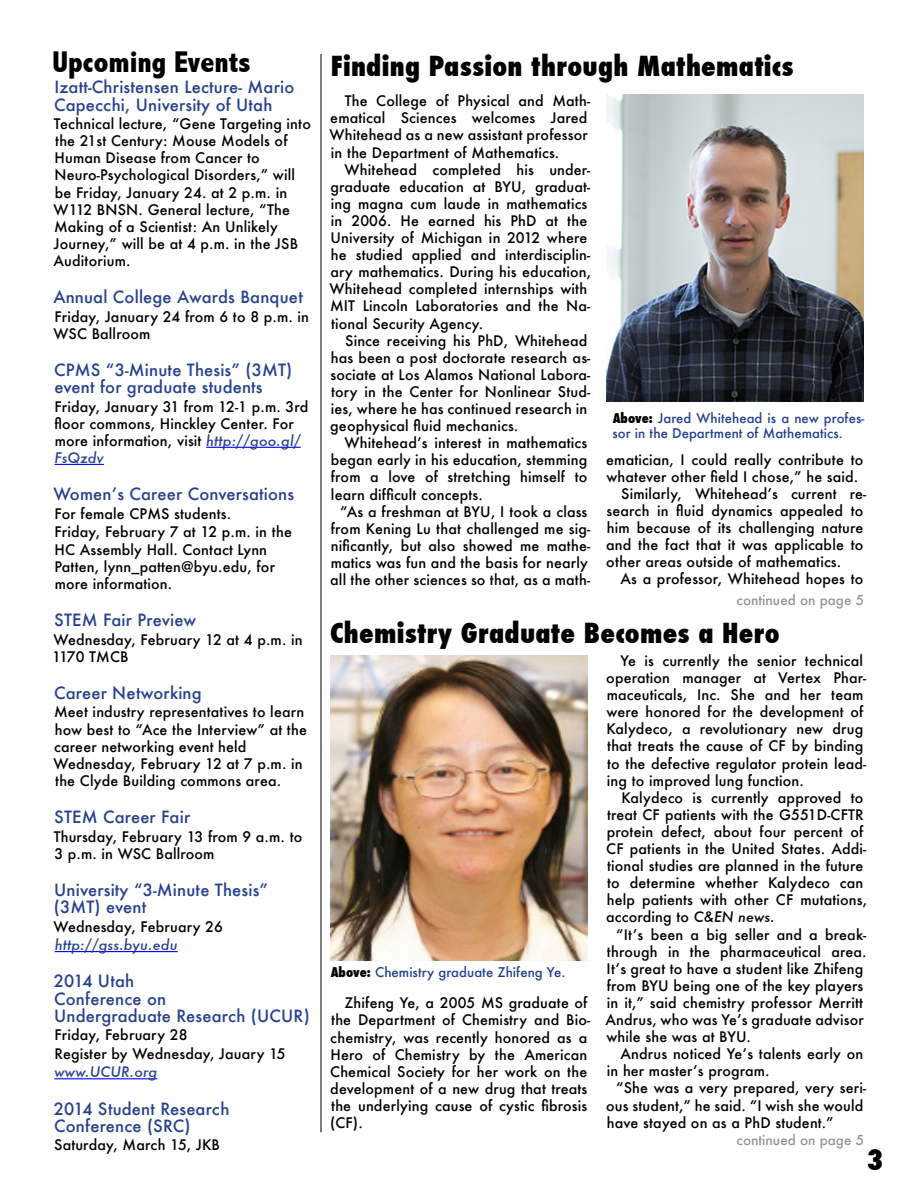
<style>
.page{position:relative;width:918px;height:1188px;background:#fff}
.page>*{position:absolute;margin:0;border:0;box-sizing:border-box;transform-origin:0 0}
.t1{font:800 condensed 30px "Abadi";color:#000}
.t2{font:800 condensed 27.75px "Futura";color:#000}
.t3{font:800 condensed 27px "Futura";letter-spacing:.01em;color:#000}
.t4{font:500 16.5px/17.1px "Futura";letter-spacing:.01em;color:#25408f}
.t5{font:500 14.25px/17.1px "Futura";letter-spacing:.01em;color:#000}
.t6{font:italic 500 14.25px "Futura";letter-spacing:.01em;color:#25408f}
.t7{font:500 13.5px "Futura";color:#939598}
.t8{font:500 13.2px/15.8px "Futura";letter-spacing:.005em;color:#25408f}
.s1{font-style:italic;color:#25408f}
.s2{font-weight:800;font-stretch:condensed;color:#000}
.s3{font-style:italic}
</style>
<div class="page">
<hr style="left:321px;top:54px;width:1px;height:1078px;background:#000">
<img style="left:606px;top:94px;width:258px;height:308px">
<hr style="left:206px;top:447px;width:95px;height:1px;background:#00f">
<hr style="left:55px;top:464px;width:49px;height:1px;background:#00f">
<hr style="left:55px;top:951px;width:123px;height:1px;background:#00f">
<hr style="left:54px;top:1078px;width:103px;height:1px;background:#00f">
<img style="left:330px;top:656px;width:258px;height:305px">
<h1 class="t1" style="left:52px;top:44px;width:200px">Upcoming Events</h1>
<h3 class="t3" style="left:331px;top:48px;width:464px">Finding Passion through Mathematics</h3>
<p class="t4" style="left:54px;top:79px;width:242px">Izatt-Christensen Lecture- Mario<br>Capecchi, University of Utah</p>
<p class="t5" style="left:54px;top:115px;width:259px">Technical lecture, “Gene Targeting into the 21st Century: Mouse Models of<br>Human Disease from Cancer to<br>Neuro-Psychological Disorders,” will be Friday, January 24. at 2 p.m. in<br>W112 BNSN. General lecture, “The<br>Making of a Scientist: An Unlikely<br>Journey,” will be at 4 p.m. in the JSB<br>Auditorium.</p>
<p class="t4" style="left:53px;top:288px;width:251px">Annual College Awards Banquet</p>
<p class="t5" style="left:54px;top:308px;width:257px">Friday, January 24 from 6 to 8 p.m. in<br>WSC Ballroom</p>
<p class="t4" style="left:54px;top:361px;width:240px">CPMS “3-Minute Thesis” (3MT) event for graduate students</p>
<p class="t5" style="left:54px;top:398px;width:255px">Friday, January 31 from 12-1 p.m. 3rd floor commons, Hinckley Center. For more information, visit <span class="s1">http://goo.gl/<br>FsQzdv</span></p>
<p class="t4" style="left:53px;top:485px;width:242px">Women’s Career Conversations</p>
<p class="t5" style="left:55px;top:504px;width:239px;line-height:18.6px">For female CPMS students.<br>Friday, February 7 at 12 p.m. in the</p>
<p class="t5" style="left:55px;top:540px;width:222px">HC Assembly Hall. Contact Lynn<br>Patten, lynn_patten@byu.edu, for more information.</p>
<p class="t4" style="left:54px;top:611px;width:144px">STEM Fair Preview</p>
<p class="t5" style="left:52px;top:630px;width:252px">Wednesday, February 12 at 4 p.m. in<br>1170 TMCB</p>
<p class="t4" style="left:54px;top:684px;width:149px">Career Networking</p>
<p class="t5" style="left:54px;top:703px;width:255px">Meet industry representatives to learn how best to “Ace the Interview” at the career networking event held Wednesday, February 12 at 7 p.m. in the Clyde Building commons area.</p>
<p class="t4" style="left:54px;top:808px;width:138px">STEM Career Fair</p>
<p class="t5" style="left:54px;top:828px;width:250px">Thursday, February 13 from 9 a.m. to<br>3 p.m. in WSC Ballroom</p>
<p class="t4" style="left:54px;top:881px;width:216px">University “3-Minute Thesis” (3MT) event</p>
<p class="t5" style="left:54px;top:918px;width:171px">Wednesday, February 26</p>
<p class="t6" style="left:55px;top:935px;width:124px">http://gss.byu.edu</p>
<p class="t4" style="left:54px;top:973px;width:257px">2014 Utah<br>Conference on<br>Undergraduate Research (UCUR)</p>
<p class="t5" style="left:55px;top:1025px;width:233px;line-height:18.6px">Friday, February 28<br>Register by Wednesday, Jauary 15</p>
<p class="t6" style="left:54px;top:1062px;width:104px">www.UCUR.org</p>
<p class="t4" style="left:54px;top:1100px;width:177px">2014 Student Research<br>Conference (SRC)</p>
<p class="t5" style="left:54px;top:1136px;width:167px">Saturday, March 15, JKB</p>
<p class="t5" style="left:330px;top:92px;width:262px;text-indent:15px">The College of Physical and Math&shy;ematical Sciences welcomes Jared Whitehead as a new assistant professor in the Department of Mathematics.</p>
<p class="t5" style="left:330px;top:161px;width:263px;text-indent:15px">Whitehead completed his under&shy;graduate education at BYU, graduat&shy;ing magna cum laude in mathematics in 2006. He earned his PhD at the University of Michigan in 2012 where he studied applied and interdisciplin&shy;ary mathematics. During his education, Whitehead completed internships with MIT Lincoln Laboratories and the Na&shy;tional Security Agency.</p>
<p class="t5" style="left:330px;top:332px;width:262px;text-indent:15px">Since receiving his PhD, Whitehead has been a post doctorate research as&shy;sociate at Los Alamos National Labora&shy;tory in the Center for Nonlinear Stud&shy;ies, where he has continued research in geophysical fluid mechanics.</p>
<p class="t5" style="left:331px;top:434px;width:258px;text-align:justify;text-indent:14px">Whitehead’s interest in mathematics began early in his education, stemming from a love of stretching himself to learn difficult concepts.</p>
<p class="t5" style="left:330px;top:503px;width:262px;text-align:center">“As a freshman at BYU, I took a class from Kening Lu that challenged me sig&shy;nificantly, but also showed me mathe&shy;matics was fun and the basis for nearly all the other sciences so that, as a math-</p>
<p class="t8" style="left:612px;top:410px;width:253px"><span class="s2">Above:</span> Jared Whitehead is a new profes&shy;sor in the Department of Mathematics.</p>
<p class="t5" style="left:606px;top:451px;width:259px">ematician, I could really contribute to</p>
<p class="t5" style="left:606px;top:468px;width:253px">whatever other field I chose,” he said.</p>
<p class="t5" style="left:621px;top:485px;width:247px">Similarly, Whitehead’s current re-</p>
<p class="t5" style="left:606px;top:502px;width:258px">search in fluid dynamics appealed to</p>
<p class="t5" style="left:607px;top:519px;width:258px">him because of its challenging nature</p>
<p class="t5" style="left:606px;top:536px;width:259px">and the fact that it was applicable to</p>
<p class="t5" style="left:606px;top:553px;width:237px">other areas outside of mathematics.</p>
<p class="t5" style="left:621px;top:570px;width:244px">As a professor, Whitehead hopes to</p>
<p class="t7" style="left:737px;top:591px;width:129px">continued on page 5</p>
<h3 class="t3" style="left:330px;top:615px;width:451px">Chemistry Graduate Becomes a Hero</h3>
<p class="t5" style="left:606px;top:652px;width:262px;text-indent:14px">Ye is currently the senior technical operation manager at Vertex Phar&shy;maceuticals, Inc. She and her team were honored for the development of Kalydeco, a revolutionary new drug that treats the cause of CF by binding to the defective regulator protein lead&shy;ing to improved lung function.</p>
<p class="t5" style="left:606px;top:789px;width:263px;text-indent:15px">Kalydeco is currently approved to treat CF patients with the G551D-CFTR protein defect, about four percent of CF patients in the United States. Addi&shy;tional studies are planned in the future to determine whether Kalydeco can help patients with other CF mutations, according to <span class="s3">C&amp;EN news.</span></p>
<p class="t5" style="left:606px;top:925px;width:263px;text-indent:11px">“It’s been a big seller and a break&shy;through in the pharmaceutical area.<br>It’s great to have a student like Zhifeng from BYU being one of the key players in it,” said chemistry professor Merritt Andrus, who was Ye’s graduate advisor while she was at BYU.</p>
<p class="t5" style="left:607px;top:1045px;width:258px;text-indent:14px">Andrus noticed Ye’s talents early on in her master’s program.</p>
<p class="t5" style="left:606px;top:1079px;width:262px;text-indent:10px">“She was a very prepared, very seri&shy;ous student,” he said. “I wish she would have stayed on as a PhD student.”</p>
<p class="t8" style="left:331px;top:964px;width:236px"><span class="s2">Above:</span> Chemistry graduate Zhifeng Ye.</p>
<p class="t5" style="left:330px;top:994px;width:262px;text-indent:14px">Zhifeng Ye, a 2005 MS graduate of the Department of Chemistry and Bio&shy;chemistry, was recently honored as a<br>Hero of Chemistry by the American<br>Chemical Society for her work on the development of a new drug that treats the underlying cause of cystic fibrosis (CF).</p>
<p class="t7" style="left:737px;top:1131px;width:129px">continued on page 5</p>
<h2 class="t2" style="left:867px;top:1141px;width:18px">3</h2>
</div>
